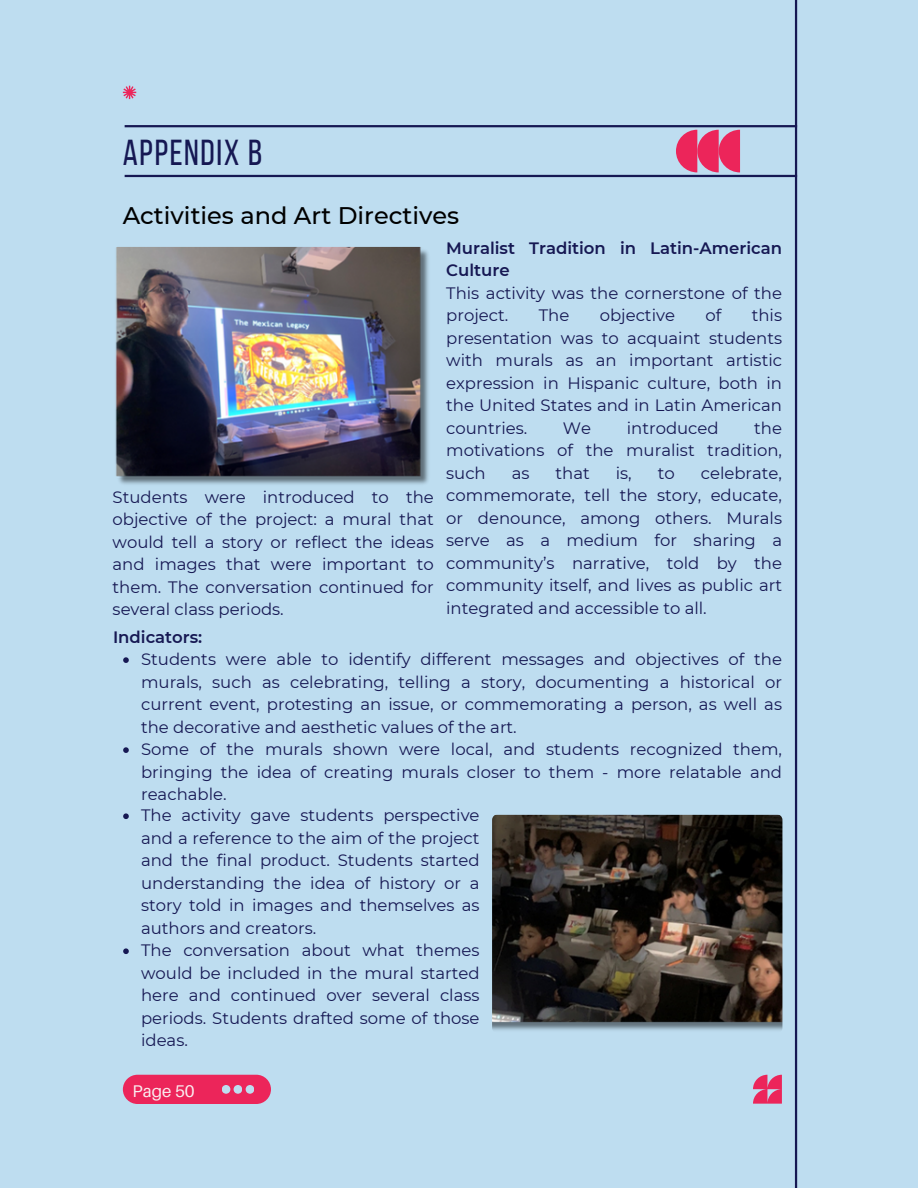
<style>
.page{position:relative;width:918px;height:1188px;background:#beddf0}
.page>*{position:absolute;margin:0;border:0;box-sizing:border-box;transform-origin:0 0}
.t1{font:36px "Bebas Neue";letter-spacing:.045em;color:#161853}
.t2{font:500 24px "Montserrat";color:#000}
.t3{font:16.95px "Aileron";color:#faedf0}
.t4{font:16.5px/22.5px "Montserrat";color:#161853;text-align:justify}
.t5{font:600 16.5px/22.5px "Montserrat";color:#161853}
</style>
<div class="page">
<hr style="left:795px;top:0;width:2px;height:1188px;background:#161853">
<svg style="left:123px;top:86px;width:13px;height:13px"></svg>
<hr style="left:125px;top:175px;width:672px;height:2px;background:#161853">
<hr style="left:125px;top:125px;width:672px;height:2px;background:#161853">
<div style="left:123px;top:1075px;width:148px;height:29px;background:#ec255a;border-radius:15px"></div>
<svg style="left:222px;top:1085px;width:32px;height:9px"></svg>
<svg style="left:676px;top:130px;width:64px;height:42px"></svg>
<svg style="left:753px;top:1075px;width:29px;height:29px"></svg>
<img style="left:113px;top:247px;width:321px;height:240px;border-radius:6px">
<img style="left:492px;top:814px;width:290px;height:220px;border-radius:6px">
<svg style="left:123px;top:657px;width:6px;height:6px"></svg>
<svg style="left:123px;top:747px;width:6px;height:6px"></svg>
<svg style="left:123px;top:813px;width:6px;height:6px"></svg>
<svg style="left:123px;top:948px;width:6px;height:6px"></svg>
<p class="t1" style="left:123px;top:138px;width:141px">APPENDIX B</p>
<p class="t2" style="left:123px;top:201px;width:338px">Activities and Art Directives</p>
<p class="t5" style="left:446px;top:237px;width:337px">Muralist Tradition in Latin-American<br>Culture</p>
<p class="t4" style="left:446px;top:282px;width:337px">This activity was the cornerstone of the project.</p>
<p class="t4" style="left:539px;top:304px;width:32px">The</p>
<p class="t4" style="left:600px;top:304px;width:77px">objective</p>
<p class="t4" style="left:705px;top:304px;width:17px">of</p>
<p class="t4" style="left:446px;top:304px;width:337px;text-indent:306px">this presentation was to acquaint students with murals as an important artistic expression in Hispanic culture, both in the United States and in Latin American countries.</p>
<p class="t4" style="left:446px;top:417px;width:337px;text-indent:308px">the motivations of the muralist tradition, such</p>
<p class="t4" style="left:563px;top:417px;width:30px">We</p>
<p class="t4" style="left:627px;top:417px;width:93px">introduced</p>
<p class="t4" style="left:446px;top:462px;width:337px;text-indent:255px">celebrate, commemorate, tell the story, educate, or denounce, among others. Murals serve as a medium for sharing a community’s narrative, told by the community itself, and lives as public art integrated and accessible to all.</p>
<p class="t4" style="left:512px;top:462px;width:19px">as</p>
<p class="t4" style="left:556px;top:462px;width:36px">that</p>
<p class="t4" style="left:616px;top:462px;width:17px">is,</p>
<p class="t4" style="left:658px;top:462px;width:19px">to</p>
<p class="t4" style="left:113px;top:485px;width:323px">Students were introduced to the objective of the project: a mural that would tell a story or reflect the ideas and images that were important to them. The conversation continued for several class periods.</p>
<p class="t4" style="left:141px;top:648px;width:643px">Students were able to identify different messages and objectives of the murals, such as celebrating, telling a story, documenting a historical or current event, protesting an issue, or commemorating a person, as well as the decorative and aesthetic values of the art.</p>
<p class="t4" style="left:141px;top:738px;width:643px">Some of the murals shown were local, and students recognized them, bringing the idea of creating murals closer to them - more relatable and reachable.</p>
<p class="t5" style="left:113px;top:626px;width:91px">Indicators:</p>
<p class="t4" style="left:141px;top:804px;width:340px">The activity gave students perspective and a reference to the aim of the project and the final product. Students started understanding the idea of history or a story told in images and themselves as authors and creators.</p>
<p class="t4" style="left:141px;top:939px;width:340px">The conversation about what themes would be included in the mural started here and continued over several class periods. Students drafted some of those ideas.</p>
<p class="t3" style="left:133px;top:1081px;width:64px">Page 50</p>
</div>
